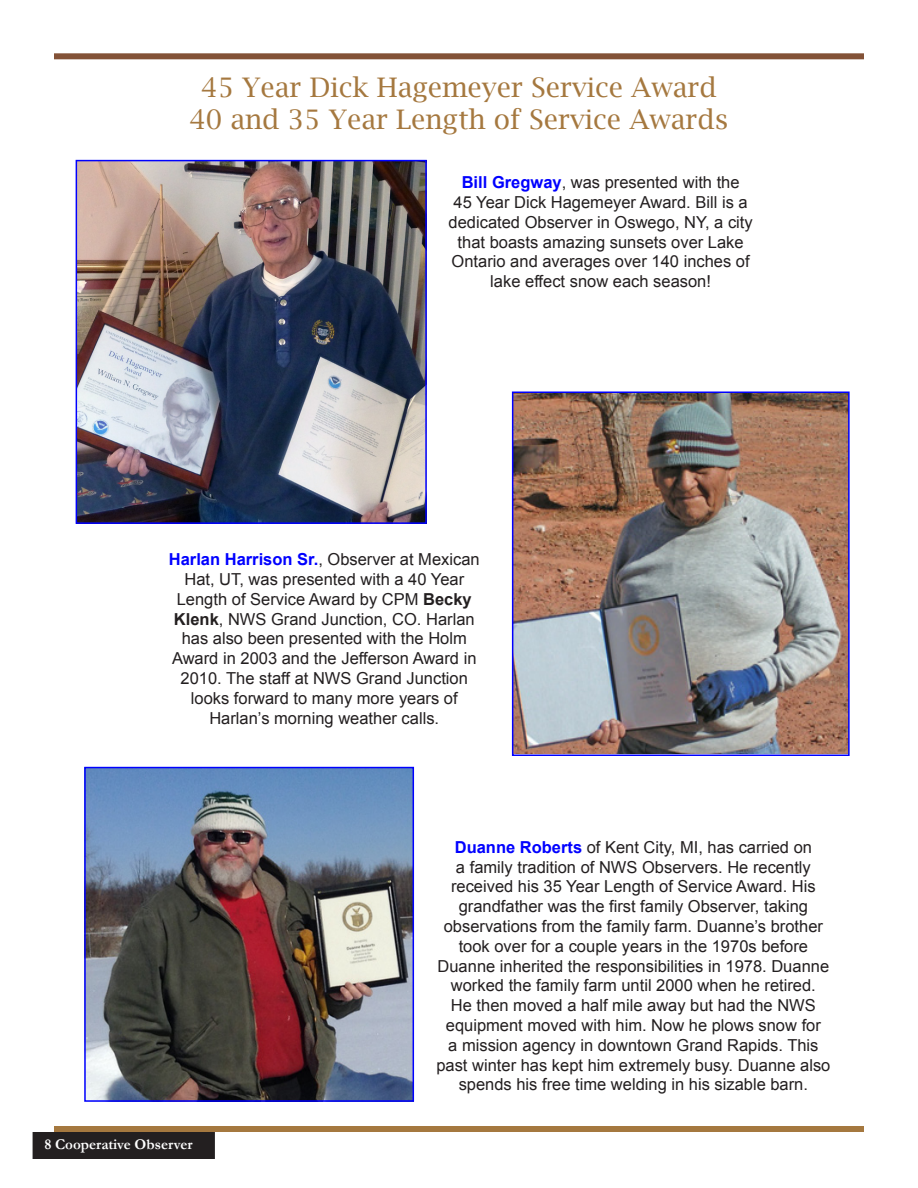
<style>
.page{position:relative;width:918px;height:1188px;background:#fff}
.page>*{position:absolute;margin:0;border:0;box-sizing:border-box;transform-origin:0 0}
.Headline{font:27px/32.4px "Lucida Bright";color:#a5783f;text-align:center}
.cap1{font:16.5px/19.8px "Arial";color:#231f20;text-align:center}
.t1{font:700 15px "Garamond";color:#fff}
.s1{font-weight:700;color:#00f}
.s2{font-weight:700}
</style>
<div class="page">
<div style="left:33px;top:1133px;width:181px;height:25px;background:#231f20"></div>
<div style="left:33px;top:1132px;width:182px;height:27px;border:2px solid #231f20"></div>
<div style="left:54px;top:1126px;width:810px;height:6px;background:#a5783f"></div>
<div style="left:54px;top:53px;width:810px;height:6px;background:#835237"></div>
<img style="left:87px;top:770px;width:324px;height:329px">
<div style="left:84px;top:767px;width:330px;height:335px;border:2px solid #00f"></div>
<img style="left:79px;top:163px;width:345px;height:358px">
<div style="left:76px;top:160px;width:351px;height:364px;border:2px solid #00f"></div>
<img style="left:515px;top:395px;width:332px;height:358px">
<div style="left:512px;top:392px;width:338px;height:364px;border:2px solid #00f"></div>
<p class="Headline" style="left:190px;top:71px;width:540px">45 Year Dick Hagemeyer Service Award<br>40 and 35 Year Length of Service Awards</p>
<p class="cap1" style="left:449px;top:173px;width:306px"><span class="s1">Bill Gregway</span>, was presented with the<br>45 Year Dick Hagemeyer Award. Bill is a dedicated Observer in Oswego, NY, a city that boasts amazing sunsets over Lake Ontario and averages over 140 inches of lake effect snow each season!</p>
<p class="cap1" style="left:169px;top:550px;width:312px"><span class="s1">Harlan Harrison Sr.</span>, Observer at Mexican Hat, UT, was presented with a 40 Year Length of Service Award by CPM <span class="s2">Becky Klenk</span>, NWS Grand Junction, CO. Harlan has also been presented with the Holm Award in 2003 and the Jefferson Award in 2010. The staff at NWS Grand Junction looks forward to many more years of Harlan’s morning weather calls.</p>
<p class="t1" style="left:44px;top:1134px;width:150px">8 Cooperative Observer</p>
<p class="cap1" style="left:436px;top:837px;width:396px"><span class="s1">Duanne Roberts</span> of Kent City, MI, has carried on<br>a family tradition of NWS Observers. He recently received his 35 Year Length of Service Award. His grandfather was the first family Observer, taking observations from the family farm. Duanne’s brother took over for a couple years in the 1970s before Duanne inherited the responsibilities in 1978. Duanne worked the family farm until 2000 when he retired.<br>He then moved a half mile away but had the NWS equipment moved with him. Now he plows snow for<br>a mission agency in downtown Grand Rapids. This past winter has kept him extremely busy. Duanne also spends his free time welding in his sizable barn.</p>
</div>
